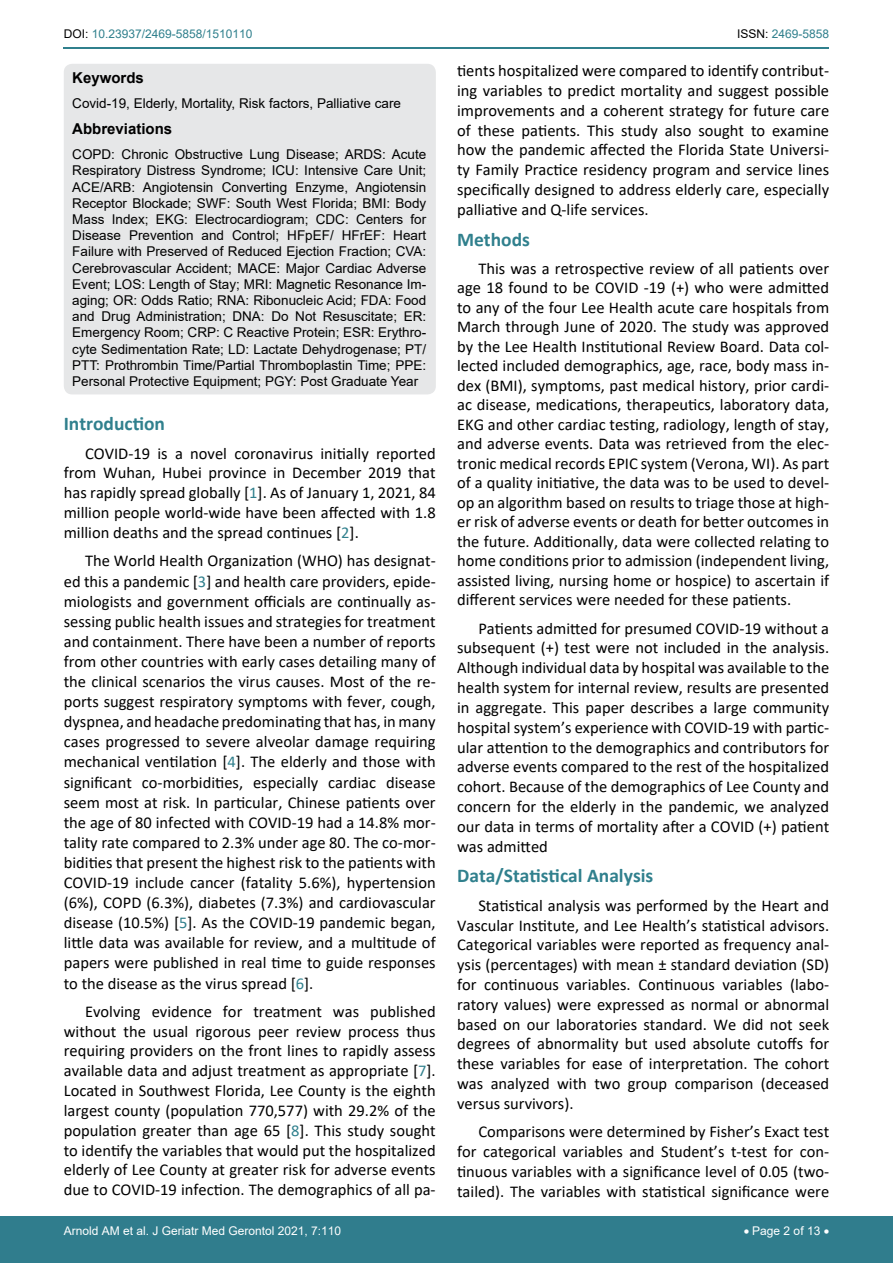
<style>
.page{position:relative;width:893px;height:1263px;background:#fff}
.page>*{position:absolute;margin:0;border:0;box-sizing:border-box;transform-origin:0 0}
.t1{font:700 19.5px "Calibri";color:#30808d}
.t2{font:16.5px/19.8px "Calibri";color:#000;text-align:justify}
.t3{font:700 15px "Arial";color:#000}
.t4{font:13.5px/16.2px "Arial";color:#000;text-align:justify}
.t5{font:12px "Arial";color:#fff}
.t6{font:12px "Arial";color:#30808d}
.s1{color:#000}
.s2{color:#30808d}
</style>
<div class="page">
<hr style="left:64px;top:47px;width:765px;height:1px;background:#30808d">
<div style="left:0;top:1217px;width:893px;height:46px;background:#307d8d"></div>
<div style="left:64px;top:64px;width:372px;height:330px;background:#e6e7e8;border-radius:9px"></div>
<p class="t6" style="left:64px;top:26px;width:190px"><span class="s1">DOI:</span> 10.23937/2469-5858/1510110</p>
<p class="t6" style="left:737px;top:26px;width:94px"><span class="s1">ISSN:</span> 2469-5858</p>
<p class="t3" style="left:72px;top:67px;width:73px">Keywords</p>
<p class="t4" style="left:72px;top:95px;width:330px">Covid-19, Elderly, Mortality, Risk factors, Palliative care</p>
<p class="t3" style="left:72px;top:119px;width:102px">Abbreviations</p>
<p class="t4" style="left:72px;top:146px;width:356px">COPD: Chronic Obstructive Lung Disease; ARDS: Acute Respiratory Distress Syndrome; ICU: Intensive Care Unit; ACE/ARB: Angiotensin Converting Enzyme, Angiotensin Receptor Blockade; SWF: South West Florida; BMI: Body Mass Index; EKG: Electrocardiogram; CDC: Centers for Disease Prevention and Control; HFpEF/ HFrEF: Heart Failure with Preserved of Reduced Ejection Fraction; CVA:<br>Cerebrovascular Accident; MACE: Major Cardiac Adverse Event; LOS: Length of Stay; MRI: Magnetic Resonance Im&shy;aging; OR: Odds Ratio; RNA: Ribonucleic Acid; FDA: Food and Drug Administration; DNA: Do Not Resuscitate; ER:<br>Emergency Room; CRP: C Reactive Protein; ESR: Erythro&shy;cyte Sedimentation Rate; LD: Lactate Dehydrogenase; PT/ PTT: Prothrombin Time/Partial Thromboplastin Time; PPE:<br>Personal Protective Equipment; PGY: Post Graduate Year</p>
<p class="t1" style="left:64px;top:410px;width:103px">Introduction</p>
<p class="t2" style="left:64px;top:443px;width:373px;text-indent:21px">COVID-19 is a novel coronavirus initially reported from Wuhan, Hubei province in December 2019 that has rapidly spread globally [<span class="s2">1</span>]. As of January 1, 2021, 84 million people world-wide have been affected with 1.8 million deaths and the spread continues [<span class="s2">2</span>].</p>
<p class="t2" style="left:64px;top:550px;width:373px;text-indent:21px">The World Health Organization (WHO) has designat&shy;ed this a pandemic [<span class="s2">3</span>] and health care providers, epide&shy;miologists and government officials are continually as&shy;sessing public health issues and strategies for treatment and containment. There have been a number of reports from other countries with early cases detailing many of the clinical scenarios the virus causes. Most of the re&shy;ports suggest respiratory symptoms with fever, cough, dyspnea, and headache predominating that has, in many cases progressed to severe alveolar damage requiring mechanical ventilation [<span class="s2">4</span>]. The elderly and those with significant co-morbidities, especially cardiac disease seem most at risk. In particular, Chinese patients over the age of 80 infected with COVID-19 had a 14.8% mor&shy;tality rate compared to 2.3% under age 80. The co-mor&shy;bidities that present the highest risk to the patients with COVID-19 include cancer (fatality 5.6%), hypertension (6%), COPD (6.3%), diabetes (7.3%) and cardiovascular disease (10.5%) [<span class="s2">5</span>]. As the COVID-19 pandemic began, little data was available for review, and a multitude of papers were published in real time to guide responses to the disease as the virus spread [<span class="s2">6</span>].</p>
<p class="t2" style="left:64px;top:1001px;width:373px;text-indent:21px">Evolving evidence for treatment was published without the usual rigorous peer review process thus requiring providers on the front lines to rapidly assess available data and adjust treatment as appropriate [<span class="s2">7</span>].<br>Located in Southwest Florida, Lee County is the eighth largest county (population 770,577) with 29.2% of the population greater than age 65 [<span class="s2">8</span>]. This study sought to identify the variables that would put the hospitalized elderly of Lee County at greater risk for adverse events due to COVID-19 infection. The demographics of all pa-</p>
<p class="t2" style="left:457px;top:60px;width:374px">tients hospitalized were compared to identify contribut&shy;ing variables to predict mortality and suggest possible improvements and a coherent strategy for future care of these patients. This study also sought to examine how the pandemic affected the Florida State Universi&shy;ty Family Practice residency program and service lines specifically designed to address elderly care, especially palliative and Q-life services.</p>
<p class="t1" style="left:457px;top:225px;width:74px">Methods</p>
<p class="t2" style="left:457px;top:258px;width:374px;text-indent:21px">This was a retrospective review of all patients over age 18 found to be COVID -19 (+) who were admitted to any of the four Lee Health acute care hospitals from March through June of 2020. The study was approved by the Lee Health Institutional Review Board. Data col&shy;lected included demographics, age, race, body mass in&shy;dex (BMI), symptoms, past medical history, prior cardi&shy;ac disease, medications, therapeutics, laboratory data, EKG and other cardiac testing, radiology, length of stay, and adverse events. Data was retrieved from the elec&shy;tronic medical records EPIC system (Verona, WI). As part of a quality initiative, the data was to be used to devel&shy;op an algorithm based on results to triage those at high&shy;er risk of adverse events or death for better outcomes in the future. Additionally, data were collected relating to home conditions prior to admission (independent living, assisted living, nursing home or hospice) to ascertain if different services were needed for these patients.</p>
<p class="t2" style="left:457px;top:618px;width:374px;text-indent:21px">Patients admitted for presumed COVID-19 without a subsequent (+) test were not included in the analysis.<br>Although individual data by hospital was available to the health system for internal review, results are presented in aggregate. This paper describes a large community hospital system’s experience with COVID-19 with partic&shy;ular attention to the demographics and contributors for adverse events compared to the rest of the hospitalized cohort. Because of the demographics of Lee County and concern for the elderly in the pandemic, we analyzed our data in terms of mortality after a COVID (+) patient was admitted</p>
<p class="t1" style="left:457px;top:862px;width:198px">Data/Statistical Analysis</p>
<p class="t2" style="left:457px;top:895px;width:374px;text-indent:21px">Statistical analysis was performed by the Heart and Vascular Institute, and Lee Health’s statistical advisors.<br>Categorical variables were reported as frequency anal&shy;ysis (percentages) with mean ± standard deviation (SD) for continuous variables. Continuous variables (labo&shy;ratory values) were expressed as normal or abnormal based on our laboratories standard. We did not seek degrees of abnormality but used absolute cutoffs for these variables for ease of interpretation. The cohort was analyzed with two group comparison (deceased versus survivors).</p>
<p class="t2" style="left:457px;top:1121px;width:374px;text-indent:21px">Comparisons were determined by Fisher’s Exact test for categorical variables and Student’s t-test for con&shy;tinuous variables with a significance level of 0.05 (two&shy;tailed). The variables with statistical significance were</p>
<p class="t5" style="left:64px;top:1223px;width:279px">Arnold AM et al. J Geriatr Med Gerontol 2021, 7:110</p>
<p class="t5" style="left:744px;top:1223px;width:87px">• Page 2 of 13 •</p>
</div>
